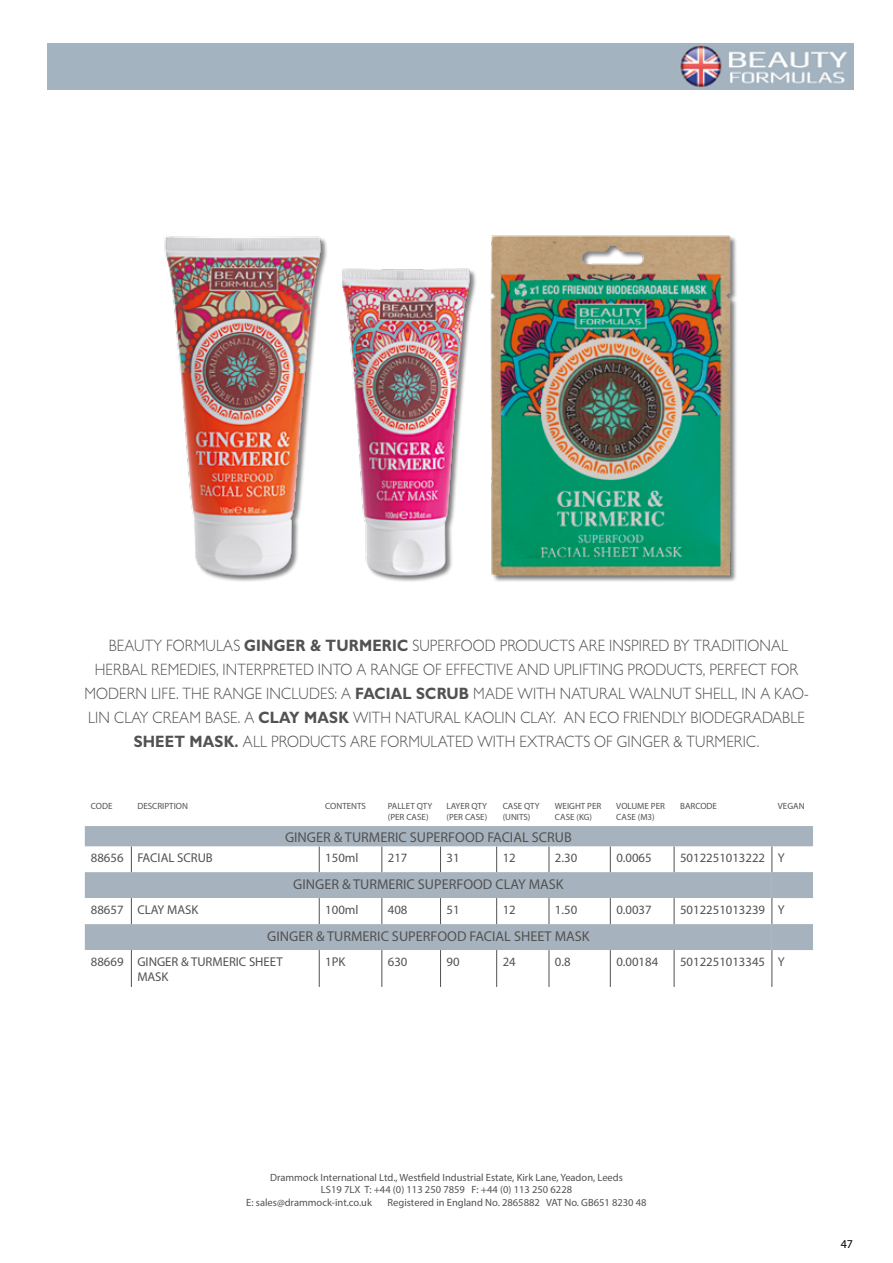
<style>
.page{position:relative;width:893px;height:1263px;background:#fff}
.page>*{position:absolute;margin:0;border:0;box-sizing:border-box;transform-origin:0 0}
.t1{font:300 16.5px/24px "Gill Sans";letter-spacing:.01em;color:#525252;text-align:center;scale:.9 1}
.t2{font:14.25px "Myriad Pro";color:#525252}
.t3{font:12.75px/15.3px "Myriad Pro";color:#525252}
.t4{font:12px "Myriad Pro";color:#000}
.t5{font:10.5px "Myriad Pro";color:#525252}
.t6{font:9px/10.8px "Myriad Pro";color:#525252}
.s1{font-weight:700}
</style>
<div class="page">
<div style="left:48px;top:43px;width:806px;height:47px;background:#a3b3bf"></div>
<img style="left:164px;top:235px;width:573px;height:347px">
<img style="left:680px;top:45px;width:167px;height:42px">
<div style="left:85px;top:826px;width:728px;height:20px;background:#a6b3be"></div>
<svg style="left:85px;top:846px;width:688px;height:141px"></svg>
<svg style="left:131px;top:846px;width:1px;height:26px"></svg>
<svg style="left:319px;top:846px;width:1px;height:26px"></svg>
<svg style="left:381px;top:846px;width:1px;height:26px"></svg>
<svg style="left:440px;top:846px;width:1px;height:26px"></svg>
<svg style="left:496px;top:846px;width:1px;height:26px"></svg>
<svg style="left:549px;top:846px;width:1px;height:26px"></svg>
<svg style="left:610px;top:846px;width:1px;height:26px"></svg>
<svg style="left:674px;top:846px;width:1px;height:26px"></svg>
<svg style="left:131px;top:898px;width:1px;height:26px"></svg>
<svg style="left:319px;top:898px;width:1px;height:26px"></svg>
<svg style="left:381px;top:898px;width:1px;height:26px"></svg>
<svg style="left:440px;top:898px;width:1px;height:26px"></svg>
<svg style="left:496px;top:898px;width:1px;height:26px"></svg>
<svg style="left:549px;top:898px;width:1px;height:26px"></svg>
<svg style="left:610px;top:898px;width:1px;height:26px"></svg>
<svg style="left:674px;top:898px;width:1px;height:26px"></svg>
<hr style="left:131px;top:950px;width:1px;height:37px;background:#525252">
<hr style="left:319px;top:950px;width:1px;height:37px;background:#525252">
<hr style="left:381px;top:950px;width:1px;height:37px;background:#525252">
<hr style="left:440px;top:950px;width:1px;height:37px;background:#525252">
<hr style="left:496px;top:950px;width:1px;height:37px;background:#525252">
<hr style="left:549px;top:950px;width:1px;height:37px;background:#525252">
<hr style="left:610px;top:950px;width:1px;height:37px;background:#525252">
<hr style="left:674px;top:950px;width:1px;height:37px;background:#525252">
<svg style="left:771px;top:846px;width:42px;height:104px"></svg>
<hr style="left:771px;top:950px;width:1px;height:37px;background:#525252">
<p class="t1" style="left:84px;top:633px;width:806px">BEAUTY FORMULAS <span class="s1">GINGER &amp; TURMERIC</span> SUPERFOOD PRODUCTS ARE INSPIRED BY TRADITIONAL HERBAL REMEDIES, INTERPRETED INTO A RANGE OF EFFECTIVE AND UPLIFTING PRODUCTS, PERFECT FOR MODERN LIFE. THE RANGE INCLUDES: A <span class="s1">FACIAL SCRUB</span> MADE WITH NATURAL WALNUT SHELL, IN A KAO-LIN CLAY CREAM BASE. A <span class="s1">CLAY MASK</span> WITH NATURAL KAOLIN CLAY. AN ECO FRIENDLY BIODEGRADABLE <span class="s1">SHEET MASK.</span> ALL PRODUCTS ARE FORMULATED WITH EXTRACTS OF GINGER &amp; TURMERIC.</p>
<p class="t6" style="left:91px;top:801px;width:23px">CODE</p>
<p class="t6" style="left:137px;top:801px;width:52px">DESCRIPTION</p>
<p class="t6" style="left:325px;top:801px;width:42px">CONTENTS</p>
<p class="t6" style="left:388px;top:801px;width:46px">PALLET QTY (PER CASE)</p>
<p class="t6" style="left:447px;top:801px;width:42px">LAYER QTY (PER CASE)</p>
<p class="t6" style="left:503px;top:801px;width:39px">CASE QTY (UNITS)</p>
<p class="t6" style="left:555px;top:801px;width:48px">WEIGHT PER<br>CASE (KG)</p>
<p class="t6" style="left:616px;top:801px;width:50px">VOLUME PER<br>CASE (M3)</p>
<p class="t6" style="left:680px;top:801px;width:38px">BARCODE</p>
<p class="t6" style="left:778px;top:801px;width:28px">VEGAN</p>
<p class="t2" style="left:285px;top:828px;width:288px">GINGER &amp; TURMERIC SUPERFOOD FACIAL SCRUB</p>
<p class="t3" style="left:91px;top:850px;width:124px">88656 FACIAL SCRUB</p>
<p class="t3" style="left:325px;top:850px;width:35px">150ml</p>
<p class="t3" style="left:388px;top:850px;width:21px">217</p>
<p class="t3" style="left:447px;top:850px;width:15px">31</p>
<p class="t3" style="left:503px;top:850px;width:15px">12</p>
<p class="t3" style="left:555px;top:850px;width:24px">2.30</p>
<p class="t3" style="left:616px;top:850px;width:37px">0.0065</p>
<p class="t3" style="left:680px;top:850px;width:106px">5012251013222 Y</p>
<p class="t2" style="left:293px;top:875px;width:272px">GINGER &amp; TURMERIC SUPERFOOD CLAY MASK</p>
<p class="t3" style="left:91px;top:901px;width:109px">88657 CLAY MASK</p>
<p class="t3" style="left:325px;top:901px;width:35px">100ml</p>
<p class="t3" style="left:388px;top:901px;width:21px">408</p>
<p class="t3" style="left:447px;top:901px;width:15px">51</p>
<p class="t3" style="left:503px;top:901px;width:15px">12</p>
<p class="t3" style="left:555px;top:901px;width:24px">1.50</p>
<p class="t3" style="left:616px;top:901px;width:37px">0.0037</p>
<p class="t3" style="left:680px;top:901px;width:106px">5012251013239 Y</p>
<p class="t2" style="left:267px;top:927px;width:324px">GINGER &amp; TURMERIC SUPERFOOD FACIAL SHEET MASK</p>
<p class="t3" style="left:137px;top:953px;width:147px;text-indent:-47px">88669 GINGER &amp; TURMERIC SHEET<br>MASK</p>
<p class="t3" style="left:325px;top:953px;width:22px">1PK</p>
<p class="t3" style="left:388px;top:953px;width:21px">630</p>
<p class="t3" style="left:447px;top:953px;width:15px">90</p>
<p class="t3" style="left:503px;top:953px;width:15px">24</p>
<p class="t3" style="left:555px;top:953px;width:17px">0.8</p>
<p class="t3" style="left:616px;top:953px;width:43px">0.00184</p>
<p class="t3" style="left:680px;top:953px;width:106px">5012251013345 Y</p>
<p class="t5" style="left:270px;top:1171px;width:354px">Drammock International Ltd., Westfield Industrial Estate, Kirk Lane, Yeadon, Leeds</p>
<p class="t5" style="left:321px;top:1183px;width:253px">LS19 7LX T: +44 (0) 113 250 7859 F: +44 (0) 113 250 6228</p>
<p class="t5" style="left:246px;top:1196px;width:127px">E: sales@drammock-int.co.uk</p>
<p class="t5" style="left:388px;top:1196px;width:261px">Registered in England No. 2865882 VAT No. GB651 8230 48</p>
<p class="t4" style="left:841px;top:1236px;width:14px">47</p>
</div>
